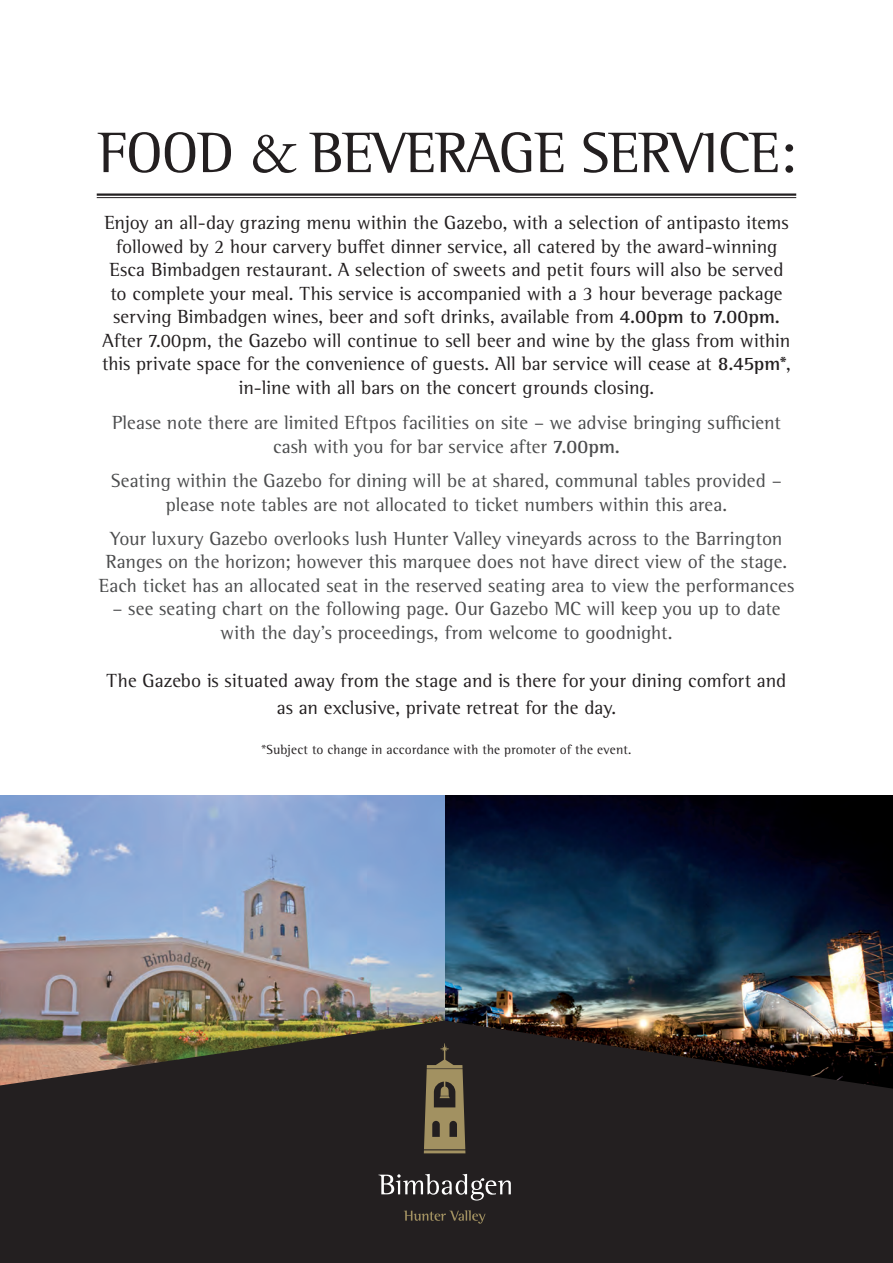
<style>
.page{position:relative;width:893px;height:1263px;background:#fff}
.page>*{position:absolute;margin:0;border:0;box-sizing:border-box;transform-origin:0 0}
.t1{font:58.5px "Rotis Semi Serif Pro";letter-spacing:-.02em;color:#231f20}
.t2{font:19.5px/23.5px "Rotis Semi Serif Pro";color:#231f20;text-align:center}
.t3{font:19.5px/23.5px "Rotis Semi Serif Pro";color:#4b4c4d;text-align:center}
.t4{font:13.5px "Rotis Semi Serif Pro";letter-spacing:.01em;color:#231f20}
.s1{font-family:"Adobe Garamond Pro"}
.s2{font-weight:700}
</style>
<div class="page">
<img style="left:444px;top:795px;width:449px;height:225px">
<img style="left:0;top:795px;width:444px;height:225px">
<hr style="left:97px;top:193px;width:699px;height:3px;background:#231f20">
<hr style="left:97px;top:197px;width:699px;height:1px;background:#231f20">
<svg style="left:0;top:1020px;width:893px;height:243px;background:#2d2723"></svg>
<svg style="left:424px;top:1043px;width:41px;height:110px;background:#706447"></svg>
<svg style="left:404px;top:1210px;width:82px;height:13px"></svg>
<svg style="left:378px;top:1174px;width:133px;height:26px;background:#545152"></svg>
<h1 class="t1" style="left:98px;top:117px;width:700px">FOOD <span class="s1">&amp;</span> BEVERAGE SERVICE:</h1>
<p class="t2" style="left:102px;top:211px;width:690px">Enjoy an all-day grazing menu within the Gazebo, with a selection of antipasto items followed by 2 hour carvery buffet dinner service, all catered by the award-winning Esca Bimbadgen restaurant. A selection of sweets and petit fours will also be served to complete your meal. This service is accompanied with a 3 hour beverage package serving Bimbadgen wines, beer and soft drinks, available from <span class="s2">4.00pm to 7.00pm.<br></span>After 7.00pm, the Gazebo will continue to sell beer and wine by the glass from within this private space for the convenience of guests. All bar service will cease at <span class="s2">8.45pm*</span>, in-line with all bars on the concert grounds closing.</p>
<p class="t3" style="left:112px;top:411px;width:671px">Please note there are limited Eftpos facilities on site – we advise bringing sufficient cash with you for bar service after <span class="s2">7.00pm.</span></p>
<p class="t3" style="left:111px;top:469px;width:672px">Seating within the Gazebo for dining will be at shared, communal tables provided – please note tables are not allocated to ticket numbers within this area.</p>
<p class="t3" style="left:99px;top:526px;width:697px">Your luxury Gazebo overlooks lush Hunter Valley vineyards across to the Barrington<br>Ranges on the horizon; however this marquee does not have direct view of the stage.<br>Each ticket has an allocated seat in the reserved seating area to view the performances</p>
<p class="t3" style="left:112px;top:597px;width:670px">– see seating chart on the following page. Our Gazebo MC will keep you up to date with the day’s proceedings, from welcome to goodnight.</p>
<p class="t2" style="left:107px;top:667px;width:681px;line-height:27px">The Gazebo is situated away from the stage and is there for your dining comfort and as an exclusive, private retreat for the day.</p>
<p class="t4" style="left:261px;top:741px;width:372px">*Subject to change in accordance with the promoter of the event.</p>
</div>
